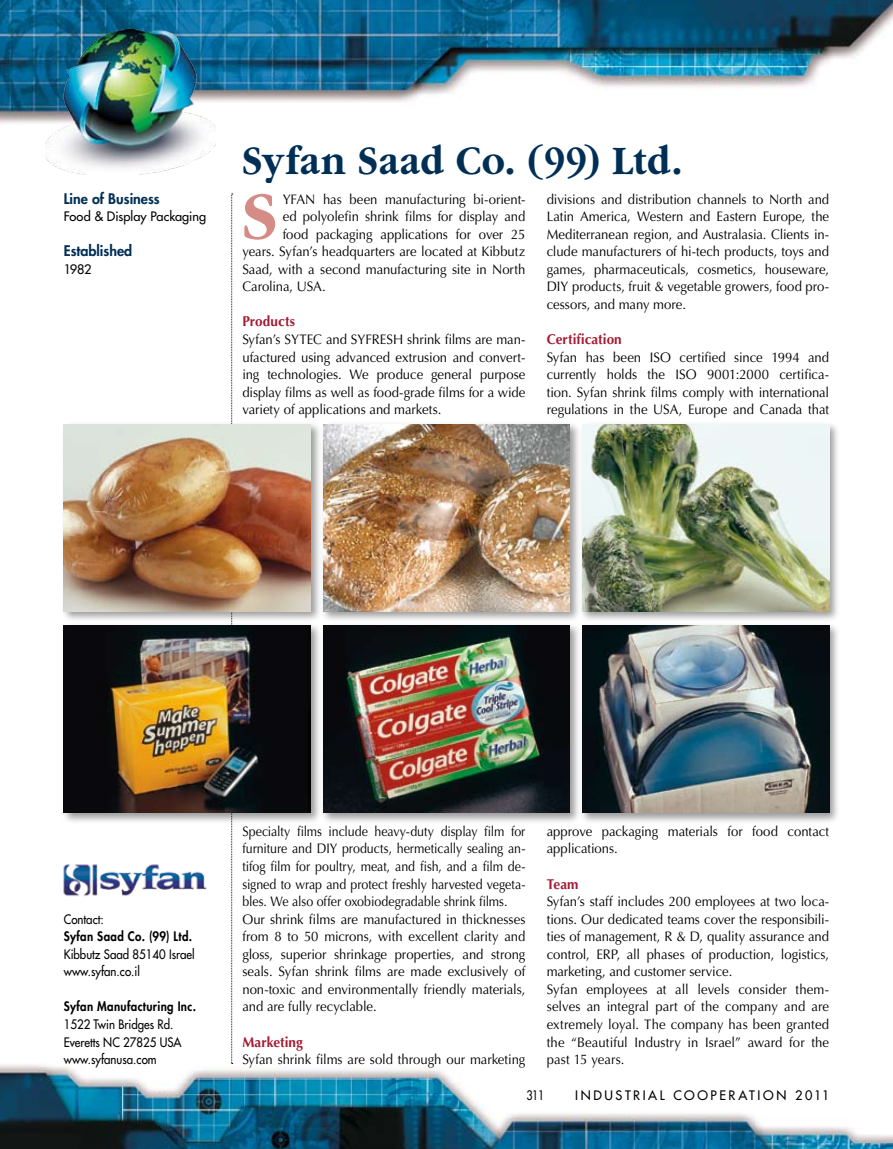
<style>
.page{position:relative;width:893px;height:1149px;background:#fff}
.page>*{position:absolute;margin:0;border:0;box-sizing:border-box;transform-origin:0 0}
.t1{font:700 70.2px "Garamond";color:#d68c86;scale:.95 1}
.t2{font:700 42px "Garamond";letter-spacing:.025em;color:#002f56;scale:.9 1}
.t3{font:700 14.25px "Optima";letter-spacing:.005em;color:#a41a32;scale:.95 1}
.t4{font:800 14.25px "Futura";color:#002f56}
.t5{font:13.8px/17.5px "Optima";letter-spacing:-.005em;color:#000;text-align:justify;scale:.95 1}
.t6{font:13.8px/17.5px "Optima";letter-spacing:-.005em;color:#000;scale:.9 1}
.t7{font:12.75px/17.5px "Futura";color:#000;scale:.9 1}
.t8{font:800 12.75px "Futura";letter-spacing:.03em;color:#000;scale:.9 1}
.t9{font:12.75px "Futura";letter-spacing:.2em;color:#000}
.t10{font:12.75px "Futura";color:#000}
.t11{font:12.75px "Futura";color:#000;scale:.85 1}
</style>
<div class="page">
<img style="left:0;top:1063px;width:893px;height:85px">
<img style="left:0;top:0;width:893px;height:146px">
<img style="left:46px;top:29px;width:170px;height:146px">
<svg style="left:231px;top:193px;width:2px;height:870px"></svg>
<div style="left:60px;top:420px;width:263px;height:203px;background:#000;opacity:.4"></div>
<img style="left:64px;top:424px;width:246px;height:187px">
<div style="left:320px;top:420px;width:263px;height:203px;background:#000;opacity:.4"></div>
<img style="left:323px;top:424px;width:247px;height:187px">
<div style="left:579px;top:420px;width:263px;height:203px;background:#000;opacity:.4"></div>
<img style="left:583px;top:424px;width:246px;height:187px">
<div style="left:60px;top:621px;width:263px;height:203px;background:#000;opacity:.4"></div>
<img style="left:64px;top:625px;width:246px;height:187px">
<div style="left:320px;top:621px;width:263px;height:203px;background:#000;opacity:.4"></div>
<img style="left:323px;top:625px;width:247px;height:187px">
<div style="left:579px;top:621px;width:263px;height:203px;background:#000;opacity:.4"></div>
<img style="left:583px;top:625px;width:246px;height:187px">
<img style="left:63px;top:864px;width:144px;height:33px">
<p class="t4" style="left:64px;top:189px;width:98px">Line of Business</p>
<p class="t10" style="left:64px;top:208px;width:144px">Food &amp; Display Packaging</p>
<p class="t4" style="left:64px;top:241px;width:70px">Established</p>
<p class="t10" style="left:64px;top:261px;width:29px">1982</p>
<h2 class="t2" style="left:242px;top:138px;width:490px">Syfan Saad Co. (99) Ltd.</h2>
<h1 class="t1" style="left:242px;top:177px;width:38px">S</h1>
<p class="t5" style="left:283px;top:190px;width:257px">YFAN has been manufacturing bi-orient-</p>
<p class="t5" style="left:547px;top:190px;width:299px">divisions and distribution channels to North and Latin America, Western and Eastern Europe, the Mediterranean region, and Australasia. Clients in&shy;clude manufacturers of hi-tech products, toys and games, pharmaceuticals, cosmetics, houseware, DIY products, fruit &amp; vegetable growers, food pro&shy;cessors, and many more.</p>
<p class="t3" style="left:547px;top:331px;width:81px">Certification</p>
<p class="t5" style="left:547px;top:348px;width:299px">Syfan has been ISO certified since 1994 and currently holds the ISO 9001:2000 certifica&shy;tion. Syfan shrink films comply with international regulations in the USA, Europe and Canada that</p>
<p class="t5" style="left:283px;top:208px;width:257px">ed polyolefin shrink films for display and</p>
<p class="t5" style="left:283px;top:225px;width:257px">food packaging applications for over 25</p>
<p class="t5" style="left:242px;top:243px;width:299px">years. Syfan’s headquarters are located at Kibbutz</p>
<p class="t5" style="left:242px;top:260px;width:299px">Saad, with a second manufacturing site in North</p>
<p class="t5" style="left:242px;top:278px;width:89px">Carolina, USA.</p>
<p class="t3" style="left:242px;top:313px;width:57px">Products</p>
<p class="t5" style="left:242px;top:330px;width:299px">Syfan’s SYTEC and SYFRESH shrink films are man&shy;ufactured using advanced extrusion and convert&shy;ing technologies. We produce general purpose display films as well as food-grade films for a wide variety of applications and markets.</p>
<p class="t7" style="left:64px;top:909px;width:46px">Contact:</p>
<p class="t8" style="left:64px;top:927px;width:144px">Syfan Saad Co. (99) Ltd.</p>
<p class="t7" style="left:64px;top:944px;width:147px">Kibbutz Saad 85140 Israel www.syfan.co.il</p>
<p class="t8" style="left:64px;top:997px;width:148px">Syfan Manufacturing Inc.</p>
<p class="t7" style="left:64px;top:1015px;width:132px">1522 Twin Bridges Rd.<br>Everetts NC 27825 USA www.syfanusa.com</p>
<p class="t6" style="left:242px;top:822px;width:316px">Specialty films include heavy-duty display film for furniture and DIY products, hermetically sealing an&shy;tifog film for poultry, meat, and fish, and a film de&shy;signed to wrap and protect freshly harvested vegeta&shy;bles. We also offer oxobiodegradable shrink films.<br>Our shrink films are manufactured in thicknesses from 8 to 50 microns, with excellent clarity and gloss, superior shrinkage properties, and strong seals. Syfan shrink films are made exclusively of non-toxic and environmentally friendly materials, and are fully recyclable.</p>
<p class="t3" style="left:242px;top:1033px;width:65px">Marketing</p>
<p class="t5" style="left:242px;top:1050px;width:299px">Syfan shrink films are sold through our marketing</p>
<p class="t5" style="left:547px;top:822px;width:299px">approve packaging materials for food contact applications.</p>
<p class="t3" style="left:547px;top:875px;width:35px">Team</p>
<p class="t5" style="left:547px;top:892px;width:299px;text-align:left">Syfan’s staff includes 200 employees at two loca&shy;tions. Our dedicated teams cover the responsibili&shy;ties of management, R &amp; D, quality assurance and control, ERP, all phases of production, logistics, marketing, and customer service.<br>Syfan employees at all levels consider them&shy;selves an integral part of the company and are extremely loyal. The company has been granted the “Beautiful Industry in Israel” award for the past 15 years.</p>
<p class="t11" style="left:526px;top:1086px;width:23px">311</p>
<p class="t9" style="left:575px;top:1086px;width:256px">INDUSTRIAL COOPERATION 2011</p>
</div>
